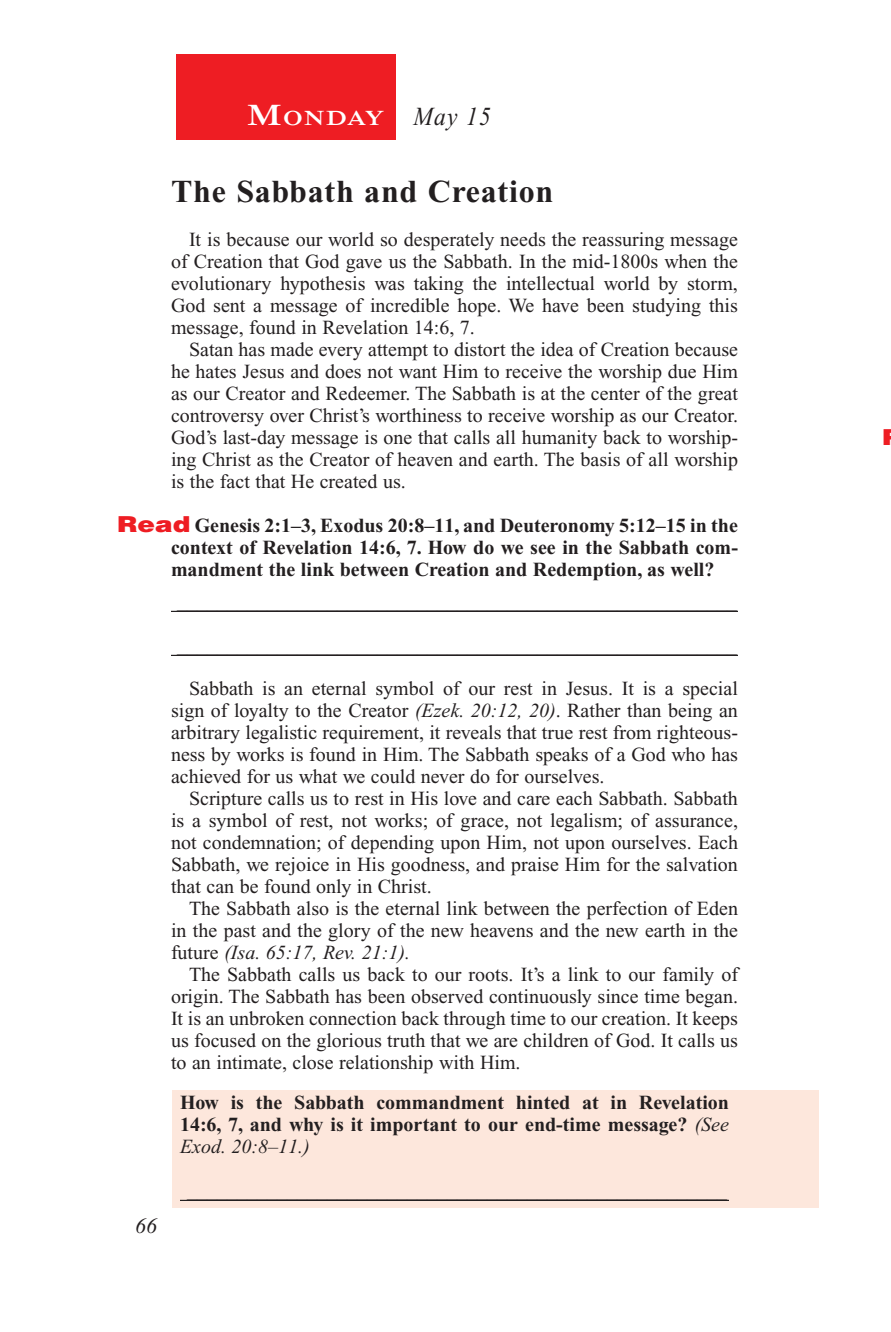
<style>
.page{position:relative;width:891px;height:1332px;background:#fff}
.page>*{position:absolute;margin:0;border:0;box-sizing:border-box;transform-origin:0 0}
.Head{font:700 32px "Times New Roman PS Std";letter-spacing:.025em;color:#231f20}
.Lesson_Dates{font:italic 26px "Times New Roman PS Std";color:#231f20;scale:.9 1}
.t1{font:italic 22px "Times New Roman PS Std";color:#231f20}
.Daily_Header{font:600 21px "Times NRMT Std";letter-spacing:.045em;color:#fff;scale:1.1 1}
.Body{font:20px/22px "Times New Roman PS Std";color:#231f20;text-align:justify}
.Question{font:700 20px/22px "Times New Roman PS Std";color:#231f20;text-align:justify}
.Blank_Lines{font:20px "Times New Roman PS Std";color:#231f20}
.x-screened_box-text{font:700 20px/22px "Times New Roman PS Std";color:#231f20;text-align:justify}
.Blank_Lines_In_Scree{font:20px "Times New Roman PS Std";color:#231f20}
.s1{font-size:30px}
.s2{font-family:"Helvetica LT Std";font-weight:900;font-size:22px;color:#ee1d23}
.s3{font-style:italic}
.s4{font-weight:400;font-style:italic}
</style>
<div class="page">
<div style="left:176px;top:54px;width:220px;height:86px;background:#ee1d23"></div>
<div style="left:173px;top:1091px;width:646px;height:117px;background:#fde7dc"></div>
<hr style="left:171px;top:611px;width:567px;height:1px;background:#231f20">
<hr style="left:171px;top:655px;width:567px;height:1px;background:#231f20">
<hr style="left:180px;top:1200px;width:549px;height:1px;background:#231f20">
<p class="Daily_Header" style="left:247px;top:106px;width:127px"><span class="s1">M</span>ONDAY</p>
<p class="Lesson_Dates" style="left:414px;top:102px;width:87px">May 15</p>
<p class="Head" style="left:171px;top:174px;width:384px">The Sabbath and Creation</p>
<p class="Body" style="left:171px;top:229px;width:569px;text-indent:18px">It is because our world so desperately needs the reassuring message of Creation that God gave us the Sabbath. In the mid-1800s when the evolutionary hypothesis was taking the intellectual world by storm, God sent a message of incredible hope. We have been studying this message, found in Revelation 14:6, 7.</p>
<p class="Body" style="left:171px;top:339px;width:569px;text-align:left;text-indent:18px">Satan has made every attempt to distort the idea of Creation because he hates Jesus and does not want Him to receive the worship due Him as our Creator and Redeemer. The Sabbath is at the center of the great controversy over Christ’s worthiness to receive worship as our Creator.<br>God’s last-day message is one that calls all humanity back to worship&shy;ing Christ as the Creator of heaven and earth. The basis of all worship is the fact that He created us.</p>
<p class="Question" style="left:171px;top:515px;width:568px;text-indent:-54px"><span class="s2">Read</span> Genesis 2:1–3, Exodus 20:8–11, and Deuteronomy 5:12–15 in the context of Revelation 14:6, 7. How do we see in the Sabbath com&shy;mandment the link between Creation and Redemption, as well?</p>
<p class="Blank_Lines" style="left:177px;top:592px;width:561px">________________________________________________________</p>
<p class="Blank_Lines" style="left:177px;top:636px;width:561px">________________________________________________________</p>
<p class="Body" style="left:171px;top:678px;width:569px;text-indent:18px">Sabbath is an eternal symbol of our rest in Jesus. It is a special sign of loyalty to the Creator <span class="s3">(Ezek. 20:12, 20)</span>. Rather than being an arbitrary legalistic requirement, it reveals that true rest from righteous&shy;ness by works is found in Him. The Sabbath speaks of a God who has achieved for us what we could never do for ourselves.</p>
<p class="Body" style="left:171px;top:788px;width:569px;text-indent:18px">Scripture calls us to rest in His love and care each Sabbath. Sabbath is a symbol of rest, not works; of grace, not legalism; of assurance, not condemnation; of depending upon Him, not upon ourselves. Each Sabbath, we rejoice in His goodness, and praise Him for the salvation that can be found only in Christ.</p>
<p class="Body" style="left:171px;top:898px;width:569px;text-indent:18px">The Sabbath also is the eternal link between the perfection of Eden in the past and the glory of the new heavens and the new earth in the future <span class="s3">(Isa. 65:17, Rev. 21:1).</span></p>
<p class="Body" style="left:171px;top:964px;width:569px;text-indent:18px">The Sabbath calls us back to our roots. It’s a link to our family of origin. The Sabbath has been observed continuously since time began.<br>It is an unbroken connection back through time to our creation. It keeps us focused on the glorious truth that we are children of God. It calls us to an intimate, close relationship with Him.</p>
<p class="x-screened_box-text" style="left:180px;top:1092px;width:551px">How is the Sabbath commandment hinted at in Revelation 14:6, 7, and why is it important to our end-time message? <span class="s4">(See Exod. 20:8–11.)</span></p>
<p class="t1" style="left:135px;top:1214px;width:23px">66</p>
<p class="Blank_Lines_In_Scree" style="left:187px;top:1181px;width:541px">______________________________________________________</p>
</div>
